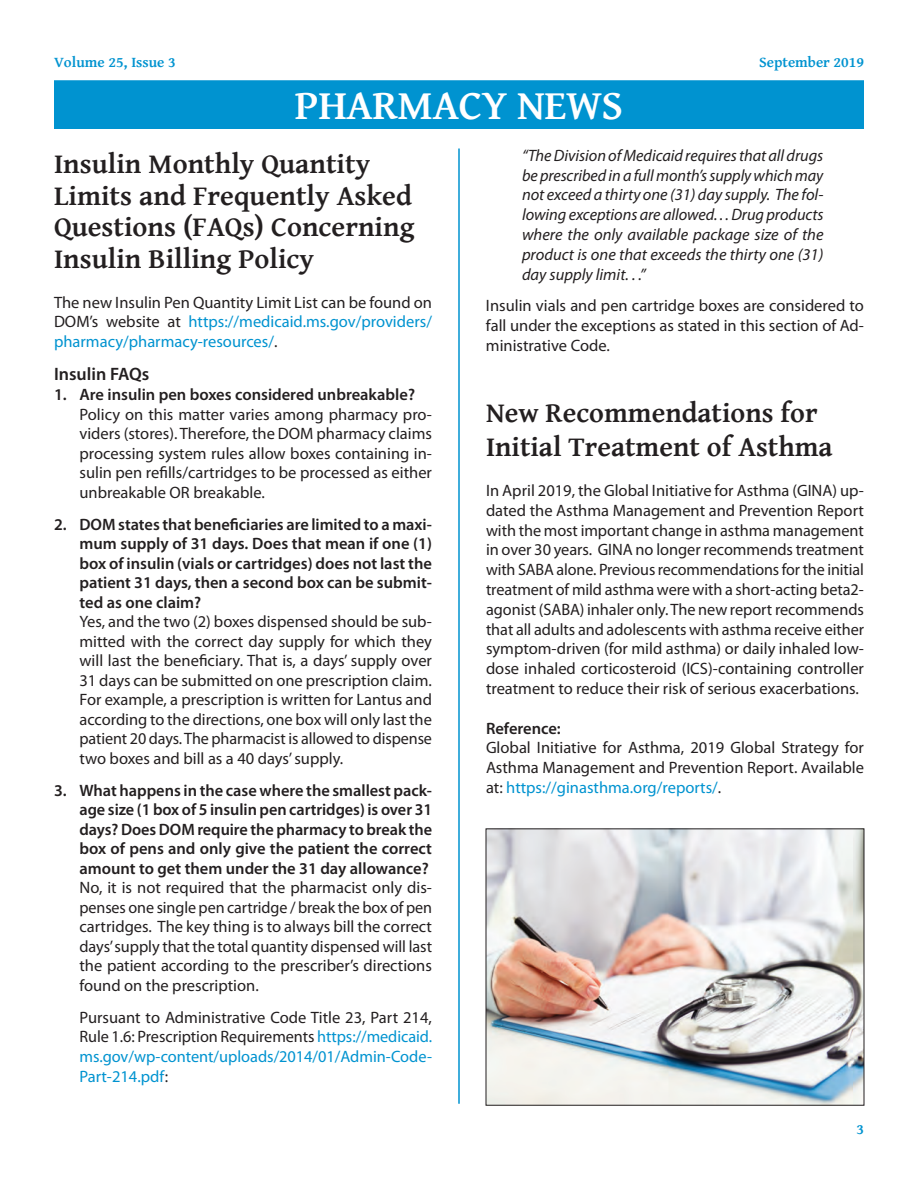
<style>
.page{position:relative;width:918px;height:1188px;background:#fff}
.page>*{position:absolute;margin:0;border:0;box-sizing:border-box;transform-origin:0 0}
.t1{font:700 42px "Gentium Basic";letter-spacing:-.01em;color:#fff}
.t2{font:700 28.5px/31.5px "Gentium Basic";color:#231f20}
.t3{font:600 18px "Myriad Pro";color:#231f20}
.t4{font:16.5px/19.8px "Myriad Pro";color:#231f20;text-align:justify}
.t5{font:600 16.5px/19.5px "Myriad Pro";color:#231f20;text-align:justify}
.t6{font:italic 16.5px/19.8px "Myriad Pro";color:#231f20;text-align:justify}
.t7{font:16.5px/19.6px "Myriad Pro";color:#0093d0;text-align:justify}
.t8{font:700 15px "Gentium Basic";color:#0093d0}
.s1{color:#231f20}
.s2{color:#0093d0}
</style>
<div class="page">
<hr style="left:54px;top:80px;width:810px;height:2px;background:#0093d0">
<div style="left:54px;top:81px;width:810px;height:48px;background:#0093d0"></div>
<hr style="left:458px;top:148px;width:2px;height:956px;background:#0093d0">
<img style="left:488px;top:831px;width:374px;height:272px">
<p class="t8" style="left:54px;top:51px;width:123px">Volume 25, Issue 3</p>
<p class="t8" style="left:759px;top:51px;width:106px">September 2019</p>
<h1 class="t1" style="left:295px;top:74px;width:329px">PHARMACY NEWS</h1>
<h2 class="t2" style="left:54px;top:147px;width:362px">Insulin Monthly Quantity<br>Limits and Frequently Asked<br>Questions (FAQs) Concerning<br>Insulin Billing Policy</h2>
<p class="t7" style="left:54px;top:292px;width:380px"><span class="s1">The new Insulin Pen Quantity Limit List can be found on DOM’s website at</span> https://medicaid.ms.gov/providers/ pharmacy/pharmacy-resources/<span class="s1">.</span></p>
<p class="t3" style="left:54px;top:363px;width:97px">Insulin FAQs</p>
<p class="t5" style="left:54px;top:385px;width:363px">1. Are insulin pen boxes considered unbreakable?</p>
<p class="t4" style="left:79px;top:404px;width:354px">Policy on this matter varies among pharmacy pro&shy;viders (stores). Therefore, the DOM pharmacy claims processing system rules allow boxes containing in&shy;sulin pen refills/cartridges to be processed as either unbreakable OR breakable.</p>
<p class="t5" style="left:80px;top:514px;width:354px;text-indent:-26px">2. DOM states that beneficiaries are limited to a maxi&shy;mum supply of 31 days. Does that mean if one (1) box of insulin (vials or cartridges) does not last the patient 31 days, then a second box can be submit&shy;ted as one claim?</p>
<p class="t4" style="left:80px;top:612px;width:354px">Yes, and the two (2) boxes dispensed should be sub&shy;mitted with the correct day supply for which they will last the beneficiary. That is, a days’ supply over 31 days can be submitted on one prescription claim.<br>For example, a prescription is written for Lantus and according to the directions, one box will only last the patient 20 days. The pharmacist is allowed to dispense two boxes and bill as a 40 days’ supply.</p>
<p class="t5" style="left:80px;top:780px;width:354px;text-indent:-26px">3. What happens in the case where the smallest pack&shy;age size (1 box of 5 insulin pen cartridges) is over 31 days? Does DOM require the pharmacy to break the box of pens and only give the patient the correct amount to get them under the 31 day allowance?</p>
<p class="t4" style="left:80px;top:878px;width:354px">No, it is not required that the pharmacist only dis&shy;penses one single pen cartridge / break the box of pen cartridges. The key thing is to always bill the correct days’ supply that the total quantity dispensed will last the patient according to the prescriber’s directions found on the prescription.</p>
<p class="t4" style="left:80px;top:1007px;width:354px">Pursuant to Administrative Code Title 23, Part 214, Rule 1.6: Prescription Requirements <span class="s2">https://medicaid. ms.gov/wp-content/uploads/2014/01/Admin-Code-Part-214.pdf</span>:</p>
<p class="t6" style="left:522px;top:145px;width:303px">“The Division of Medicaid requires that all drugs be prescribed in a full month’s supply which may not exceed a thirty one (31) day supply. The fol&shy;lowing exceptions are allowed. . . Drug products where the only available package size of the product is one that exceeds the thirty one (31) day supply limit. . .”</p>
<p class="t4" style="left:486px;top:296px;width:380px">Insulin vials and pen cartridge boxes are considered to fall under the exceptions as stated in this section of Ad&shy;ministrative Code.</p>
<h2 class="t2" style="left:486px;top:395px;width:348px;line-height:34.2px">New Recommendations for<br>Initial Treatment of Asthma</h2>
<p class="t4" style="left:486px;top:480px;width:380px">In April 2019, the Global Initiative for Asthma (GINA) up&shy;dated the Asthma Management and Prevention Report with the most important change in asthma management in over 30 years. GINA no longer recommends treatment with SABA alone. Previous recommendations for the initial treatment of mild asthma were with a short-acting beta2- agonist (SABA) inhaler only. The new report recommends that all adults and adolescents with asthma receive either symptom-driven (for mild asthma) or daily inhaled low&shy;dose inhaled corticosteroid (ICS)-containing controller treatment to reduce their risk of serious exacerbations.</p>
<p class="t5" style="left:486px;top:718px;width:76px">Reference:</p>
<p class="t4" style="left:486px;top:738px;width:380px">Global Initiative for Asthma, 2019 Global Strategy for Asthma Management and Prevention Report. Available at: <span class="s2">https://ginasthma.org/reports/</span>.</p>
<p class="t8" style="left:856px;top:1118px;width:9px">3</p>
</div>
